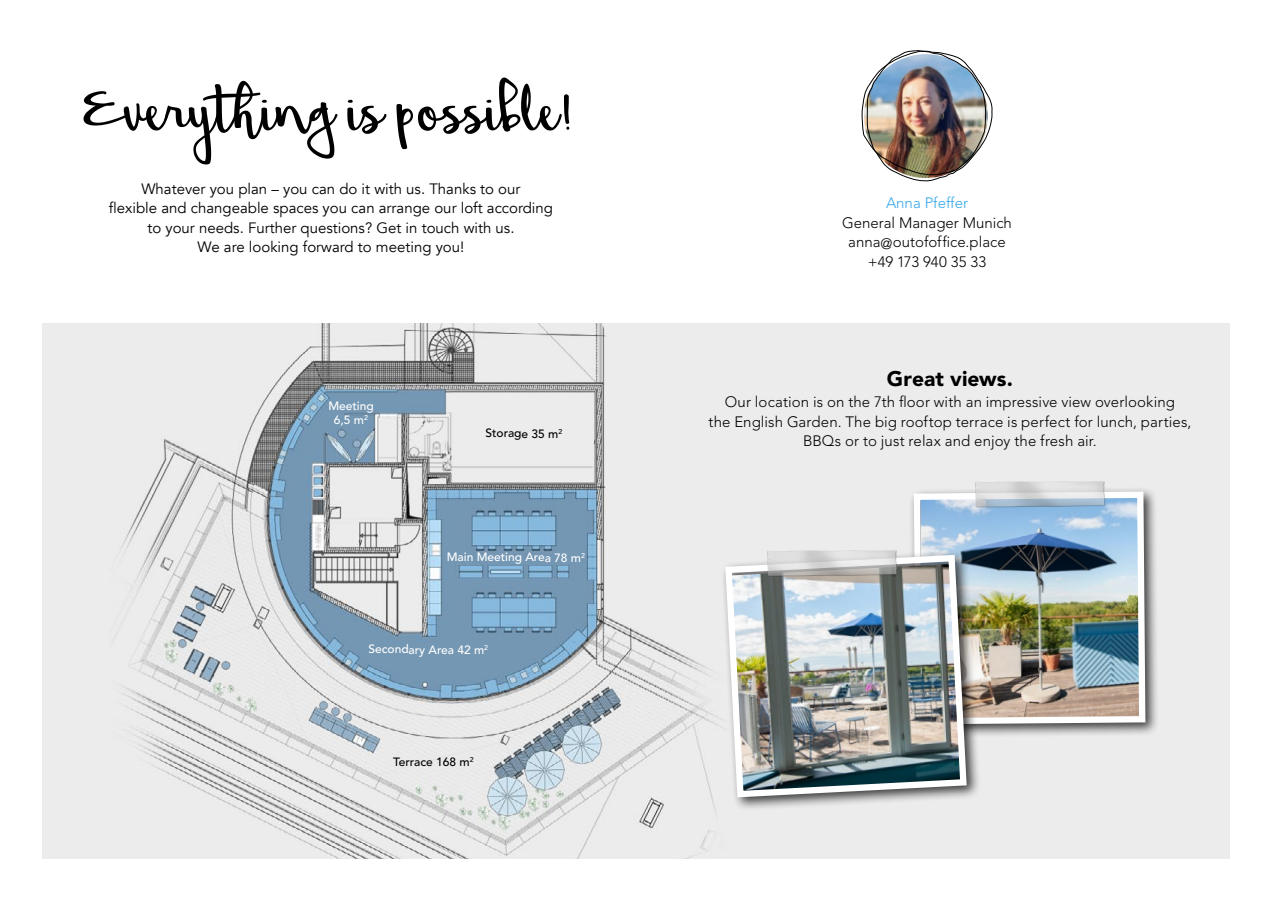
<style>
.page{position:relative;width:1272px;height:902px;background:#fff}
.page>*{position:absolute;margin:0;border:0;box-sizing:border-box;transform-origin:0 0}
.t1{font:102.75px "Beautiful Mess";color:#000}
.t2{font:900 21px "Avenir LT Std";color:#000}
.t3{font:300 15px/19.5px "Avenir LT Pro";letter-spacing:.005em;color:#000;text-align:center}
.t4{font:15px/19.5px "Avenir";color:#000;text-align:center}
.t5{font:300 15px "Avenir LT Pro";color:#36a7e9}
.t6{font:500 12px/13.4px "Avenir LT Pro";letter-spacing:-.005em;color:#fff;text-align:center}
.t7{font:500 12px "Avenir LT Pro";letter-spacing:-.005em;color:#000}
</style>
<div class="page">
<img style="left:43px;top:324px;width:1186px;height:534px">
<div style="left:908px;top:486px;width:252px;height:252px;background:#000;opacity:.75"></div>
<img style="left:910px;top:488px;width:238px;height:239px">
<div style="left:720px;top:549px;width:260px;height:262px;background:#000;opacity:.75"></div>
<img style="left:722px;top:551px;width:248px;height:249px">
<img style="left:750px;top:542px;width:158px;height:45px">
<img style="left:958px;top:473px;width:157px;height:45px">
<img style="left:861px;top:50px;width:131px;height:132px">
<h1 class="t1" style="left:83px;top:32px;width:491px">Everything is possible!</h1>
<p class="t4" style="left:109px;top:179px;width:445px">Whatever you plan – you can do it with us. Thanks to our<br>flexible and changeable spaces you can arrange our loft according to your needs. Further questions? Get in touch with us.<br>We are looking forward to meeting you!</p>
<p class="t6" style="left:328px;top:399px;width:47px">Meeting<br>6,5 m<sup>2</sup></p>
<p class="t7" style="left:485px;top:426px;width:78px">Storage 35 m<sup>2</sup></p>
<p class="t6" style="left:447px;top:550px;width:140px">Main Meeting Area 78 m<sup>2</sup></p>
<p class="t6" style="left:368px;top:643px;width:121px">Secondary Area 42 m<sup>2</sup></p>
<p class="t7" style="left:393px;top:754px;width:82px">Terrace 168 m<sup>2</sup></p>
<p class="t5" style="left:886px;top:194px;width:83px">Anna Pfeffer</p>
<p class="t3" style="left:842px;top:213px;width:171px">General Manager Munich anna@outofoffice.place +49 173 940 35 33</p>
<h2 class="t2" style="left:887px;top:366px;width:127px">Great views.</h2>
<p class="t3" style="left:708px;top:392px;width:484px">Our location is on the 7th floor with an impressive view overlooking<br>the English Garden. The big rooftop terrace is perfect for lunch, parties,<br>BBQs or to just relax and enjoy the fresh air.</p>
</div>
